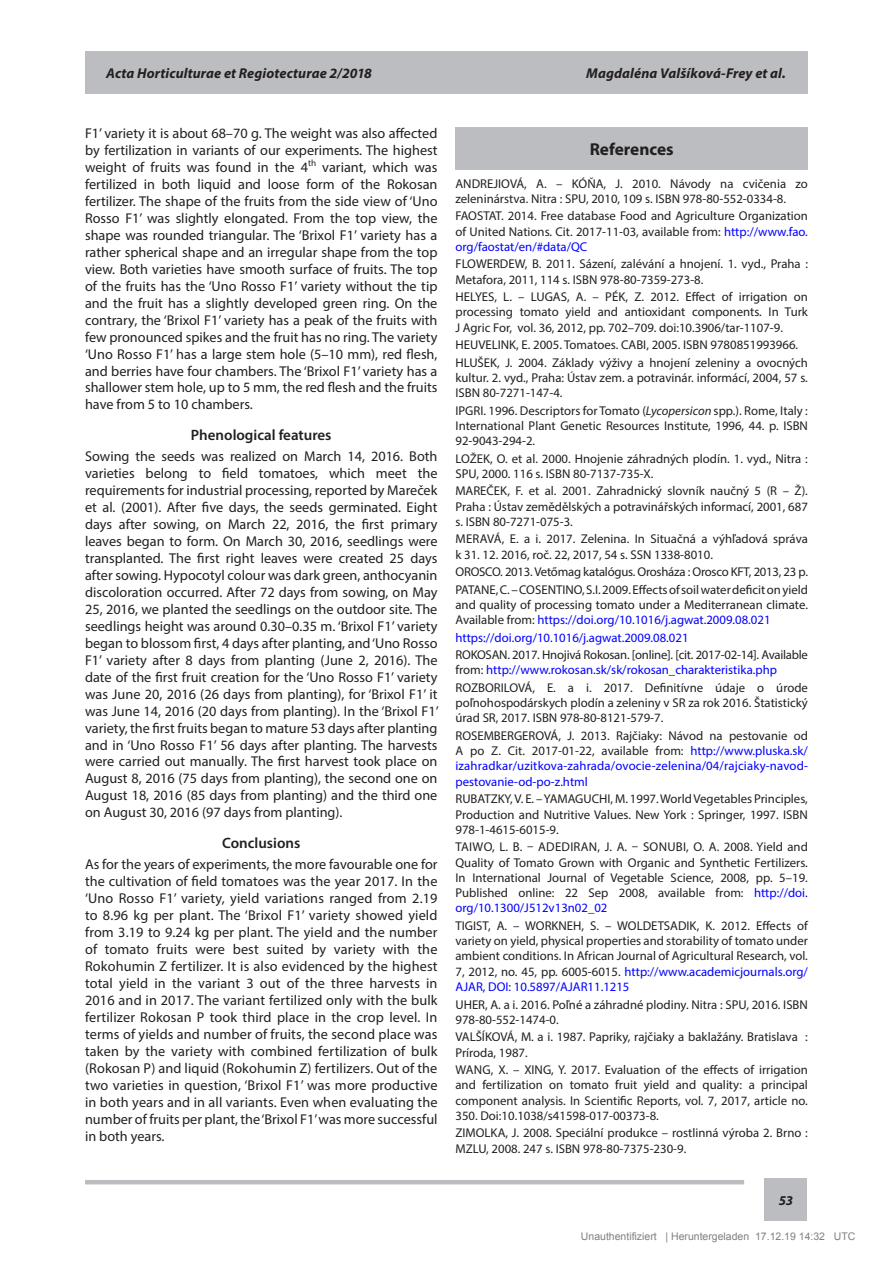
<style>
.page{position:relative;width:893px;height:1263px;background:#fff}
.page>*{position:absolute;margin:0;border:0;box-sizing:border-box;transform-origin:0 0}
.t1{font:700 17.25px "Myriad Pro";color:#231f20}
.t2{font:600 15px "Myriad Pro";color:#231f20}
.t3{font:14.25px/17px "Myriad Pro";color:#231f20;text-align:justify}
.t4{font:italic 700 14.25px "Myriad Pro";letter-spacing:.01em;color:#231f20}
.t5{font:italic 700 13.5px "Myriad Pro";color:#231f20}
.t6{font:12.75px/15.3px "Myriad Pro";color:#231f20}
.t7{font:12.75px/15.3px "Myriad Pro";color:#00f;text-align:justify}
.t8{font:12.75px/17.4px "Myriad Pro";letter-spacing:-.02em;color:#231f20}
.t9{font:10.5px "Arial";color:#808080}
.s1{color:#00f}
.s2{font-style:italic}
.s3{color:#231f20}
</style>
<div class="page">
<div style="left:85px;top:51px;width:723px;height:43px;background:#bcbdc0"></div>
<div style="left:765px;top:1178px;width:42px;height:43px;background:#bcbdc0"></div>
<hr style="left:85px;top:1180px;width:659px;height:4px;background:#bcbdc0">
<div style="left:455px;top:128px;width:353px;height:42px;background:#bcbdc0"></div>
<p class="t4" style="left:106px;top:64px;width:267px">Acta Horticulturae et Regiotecturae 2/2018</p>
<p class="t4" style="left:586px;top:64px;width:201px">Magdaléna Valšíková-Frey et al.</p>
<p class="t3" style="left:85px;top:125px;width:354px">F1’ variety it is about 68–70 g. The weight was also affected by fertilization in variants of our experiments. The highest weight of fruits was found in the 4<sup>th</sup> variant, which was fertilized in both liquid and loose form of the Rokosan fertilizer. The shape of the fruits from the side view of ‘Uno Rosso F1’ was slightly elongated. From the top view, the shape was rounded triangular. The ‘Brixol F1’ variety has a rather spherical shape and an irregular shape from the top view. Both varieties have smooth surface of fruits. The top of the fruits has the ‘Uno Rosso F1’ variety without the tip and the fruit has a slightly developed green ring. On the contrary, the ‘Brixol F1’ variety has a peak of the fruits with few pronounced spikes and the fruit has no ring. The variety ‘Uno Rosso F1’ has a large stem hole (5–10 mm), red flesh, and berries have four chambers. The ‘Brixol F1’ variety has a shallower stem hole, up to 5 mm, the red flesh and the fruits have from 5 to 10 chambers.</p>
<p class="t2" style="left:191px;top:426px;width:142px">Phenological features</p>
<p class="t3" style="left:85px;top:448px;width:355px">Sowing the seeds was realized on March 14, 2016. Both varieties belong to field tomatoes, which meet the requirements for industrial processing, reported by Mareček et al. (2001). After five days, the seeds germinated. Eight days after sowing, on March 22, 2016, the first primary leaves began to form. On March 30, 2016, seedlings were transplanted. The first right leaves were created 25 days after sowing. Hypocotyl colour was dark green, anthocyanin discoloration occurred. After 72 days from sowing, on May 25, 2016, we planted the seedlings on the outdoor site. The seedlings height was around 0.30–0.35 m. ‘Brixol F1’ variety began to blossom first, 4 days after planting, and ‘Uno Rosso F1’ variety after 8 days from planting (June 2, 2016). The date of the first fruit creation for the ‘Uno Rosso F1’ variety was June 20, 2016 (26 days from planting), for ‘Brixol F1’ it was June 14, 2016 (20 days from planting). In the ‘Brixol F1’ variety, the first fruits began to mature 53 days after planting and in ‘Uno Rosso F1’ 56 days after planting. The harvests were carried out manually. The first harvest took place on August 8, 2016 (75 days from planting), the second one on August 18, 2016 (85 days from planting) and the third one on August 30, 2016 (97 days from planting).</p>
<p class="t2" style="left:222px;top:834px;width:80px">Conclusions</p>
<p class="t3" style="left:85px;top:856px;width:354px">As for the years of experiments, the more favourable one for the cultivation of field tomatoes was the year 2017. In the ‘Uno Rosso F1’ variety, yield variations ranged from 2.19 to 8.96 kg per plant. The ‘Brixol F1’ variety showed yield from 3.19 to 9.24 kg per plant. The yield and the number of tomato fruits were best suited by variety with the Rokohumin Z fertilizer. It is also evidenced by the highest total yield in the variant 3 out of the three harvests in 2016 and in 2017. The variant fertilized only with the bulk fertilizer Rokosan P took third place in the crop level. In terms of yields and number of fruits, the second place was taken by the variety with combined fertilization of bulk (Rokosan P) and liquid (Rokohumin Z) fertilizers. Out of the two varieties in question, ‘Brixol F1’ was more productive in both years and in all variants. Even when evaluating the number of fruits per plant, the ‘Brixol F1’ was more successful in both years.</p>
<p class="t1" style="left:590px;top:138px;width:85px">References</p>
<p class="t6" style="left:455px;top:176px;width:354px">ANDREJIOVÁ, A. – KÓŇA, J. 2010. Návody na cvičenia zo zeleninárstva. Nitra : SPU, 2010, 109 s. ISBN 978-80-552-0334-8.</p>
<p class="t6" style="left:455px;top:208px;width:354px;text-align:justify">FAOSTAT. 2014. Free database Food and Agriculture Organization of United Nations. Cit. 2017-11-03, available from: <span class="s1">http://www.fao. org/faostat/en/#data/QC</span></p>
<p class="t6" style="left:455px;top:256px;width:354px">FLOWERDEW, B. 2011. Sázení, zalévání a hnojení. 1. vyd., Praha :<br>Metafora, 2011, 114 s. ISBN 978-80-7359-273-8.</p>
<p class="t6" style="left:455px;top:289px;width:354px;text-align:justify">HELYES, L. – LUGAS, A. – PÉK, Z. 2012. Effect of irrigation on processing tomato yield and antioxidant components. In Turk J Agric For, vol. 36, 2012, pp. 702–709. doi:10.3906/tar-1107-9.</p>
<p class="t6" style="left:455px;top:336px;width:354px;line-height:17.4px">HEUVELINK, E. 2005. Tomatoes. CABI, 2005. ISBN 9780851993966.<br>HLUŠEK, J. 2004. Základy výživy a hnojení zeleniny a ovocných</p>
<p class="t6" style="left:455px;top:370px;width:354px">kultur. 2. vyd., Praha: Ústav zem. a potravinár. informácí, 2004, 57 s.<br>ISBN 80-7271-147-4.</p>
<p class="t6" style="left:455px;top:402px;width:354px;text-align:justify">IPGRI. 1996. Descriptors for Tomato (<span class="s2">Lycopersicon</span> spp.). Rome, Italy :<br>International Plant Genetic Resources Institute, 1996, 44. p. ISBN 92-9043-294-2.</p>
<p class="t6" style="left:455px;top:451px;width:354px">LOŽEK, O. et al. 2000. Hnojenie záhradných plodín. 1. vyd., Nitra :<br>SPU, 2000. 116 s. ISBN 80-7137-735-X.</p>
<p class="t6" style="left:455px;top:483px;width:354px;text-align:justify">MAREČEK, F. et al. 2001. Zahradnický slovník naučný 5 (R – Ž).<br>Praha : Ústav zemědělských a potravinářských informací, 2001, 687 s. ISBN 80-7271-075-3.</p>
<p class="t6" style="left:456px;top:531px;width:19px">Meravá</p>
<p class="t6" style="left:455px;top:531px;width:354px;text-indent:46px">, E. a i. 2017. Zelenina. In Situačná a výhľadová správa k 31. 12. 2016, roč. 22, 2017, 54 s. SSN 1338-8010.</p>
<p class="t8" style="left:455px;top:563px;width:354px">OROSCO. 2013. Vetőmag katalógus. Orosháza : Orosco KFT, 2013, 23 p.<br>PATANE, C. – COSENTINO, S.I. 2009. Effects of soil water deficit on yield</p>
<p class="t6" style="left:455px;top:597px;width:354px">and quality of processing tomato under a Mediterranean climate.<br>Available from: <span class="s1">https://doi.org/10.1016/j.agwat.2009.08.021</span></p>
<p class="t7" style="left:455px;top:629px;width:235px">https://doi.org/10.1016/j.agwat.2009.08.021</p>
<p class="t6" style="left:455px;top:647px;width:354px">ROKOSAN. 2017. Hnojivá Rokosan. [online]. [cit. 2017-02-14]. Available from: <span class="s1">http://www.rokosan.sk/sk/rokosan_charakteristika.php</span></p>
<p class="t6" style="left:455px;top:680px;width:354px;text-align:justify">ROZBORILOVÁ, E. a i. 2017. Definitívne údaje o úrode poľnohospodárskych plodín a zeleniny v SR za rok 2016. Štatistický úrad SR, 2017. ISBN 978-80-8121-579-7.</p>
<p class="t7" style="left:455px;top:728px;width:354px"><span class="s3">ROSEMBERGEROVÁ, J. 2013. Rajčiaky: Návod na pestovanie od A po Z. Cit. 2017-01-22, available from:</span> http://www.pluska.sk/ izahradkar/uzitkova-zahrada/ovocie-zelenina/04/rajciaky-navod&shy;pestovanie-od-po-z.html</p>
<p class="t6" style="left:455px;top:791px;width:354px;text-align:justify">RUBATZKY, V. E. – YAMAGUCHI, M. 1997. World Vegetables Principles, Production and Nutritive Values. New York : Springer, 1997. ISBN 978-1-4615-6015-9.</p>
<p class="t6" style="left:456px;top:839px;width:15px">Taiwo</p>
<p class="t6" style="left:492px;top:839px;width:63px">, L. B. – Adediran</p>
<p class="t6" style="left:597px;top:839px;width:61px">, J. A. – Sonubi</p>
<p class="t6" style="left:455px;top:839px;width:354px;text-align:justify;text-indent:231px">, O. A. 2008. Yield and Quality of Tomato Grown with Organic and Synthetic Fertilizers.<br>In International Journal of Vegetable Science, 2008, pp. 5–19.<br>Published online: 22 Sep 2008, available from: <span class="s1">http://doi. org/10.1300/J512v13n02_02</span></p>
<p class="t6" style="left:455px;top:918px;width:354px;text-align:justify">TIGIST, A. – WORKNEH, S. – WOLDETSADIK, K. 2012. Effects of variety on yield, physical properties and storability of tomato under ambient conditions. In African Journal of Agricultural Research, vol.<br>7, 2012, no. 45, pp. 6005-6015. <span class="s1">http://www.academicjournals.org/ AJAR, DOI: 10.5897/AJAR11.1215</span></p>
<p class="t6" style="left:455px;top:996px;width:354px">UHER, A. a i. 2016. Poľné a záhradné plodiny. Nitra : SPU, 2016. ISBN<br>978-80-552-1474-0.</p>
<p class="t6" style="left:455px;top:1029px;width:354px">VALŠÍKOVÁ, M. a i. 1987. Papriky, rajčiaky a baklažány. Bratislava :<br>Príroda, 1987.</p>
<p class="t6" style="left:456px;top:1062px;width:20px">Wang</p>
<p class="t6" style="left:455px;top:1062px;width:354px;text-align:justify;text-indent:36px">, X. – XING, Y. 2017. Evaluation of the effects of irrigation and fertilization on tomato fruit yield and quality: a principal component analysis. In Scientific Reports, vol. 7, 2017, article no.<br>350. Doi:10.1038/s41598-017-00373-8.</p>
<p class="t6" style="left:455px;top:1125px;width:354px">ZIMOLKA, J. 2008. Speciální produkce – rostlinná výroba 2. Brno :<br>MZLU, 2008. 247 s. ISBN 978-80-7375-230-9.</p>
<p class="t5" style="left:779px;top:1191px;width:16px">53</p>
<p class="t9" style="left:581px;top:1233px;width:276px">Unauthentifiziert | Heruntergeladen 17.12.19 14:32 UTC</p>
</div>
